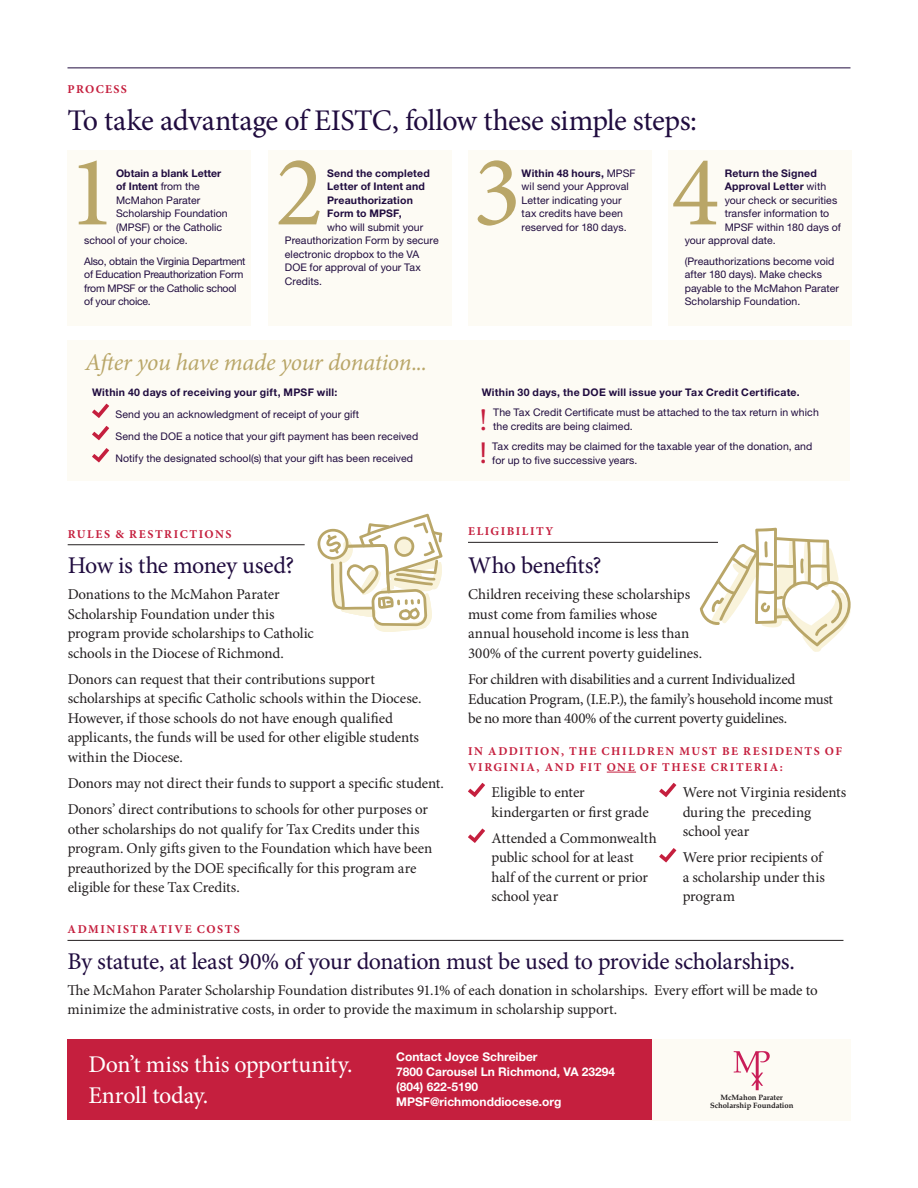
<style>
.page{position:relative;width:918px;height:1188px;background:#fff}
.page>*{position:absolute;margin:0;border:0;box-sizing:border-box;transform-origin:0 0}
.t1{font:100.8px "Minion Pro";color:#b9a668}
.Step{font:31.2px "Minion Pro";color:#c51f3e}
.Step-2{font:30.6px "Myriad Pro";color:#c51f3e}
.Headline{font:30px "Minion Pro";letter-spacing:-.02em;color:#200c3f}
.Headline-2{font:24px "Minion Pro";letter-spacing:-.015em;color:#200c3f}
.Headline-3{font:24px/31.5px "Minion Pro";letter-spacing:-.01em;color:#fff}
.t2{font:italic 24px "Minion Pro";letter-spacing:-.015em;color:#b9a668}
.Body{font:15px/19.5px "Minion Pro";letter-spacing:-.01em;color:#231f20}
.Red_subheads{font:700 12px/16.2px "Minion Pro";letter-spacing:.13em;color:#c51f3e}
.t3{font:700 12px "Helvetica Neue LT Std";color:#fff}
.Red_subheads-2{font:700 12px "Minion Pro";letter-spacing:.11em;color:#c51f3e}
.Step-3{font:10.5px/13.5px "Helvetica Neue LT Std";letter-spacing:.005em;color:#200c3f}
.Step-4{font:10.5px/13.5px "Helvetica Neue LT Std";letter-spacing:-.02em;color:#200c3f}
.Step_subhead{font:700 10.5px "Helvetica Neue LT Std";letter-spacing:.025em;color:#200c3f}
.Step-5{font:700 10.5px "Helvetica Neue LT Std";letter-spacing:.015em;color:#200c3f}
.Step_subhead-2{font:700 10.5px "Helvetica Neue LT Std";color:#200c3f}
.t4{font:700 7.8px/7.9px "Palatino";letter-spacing:-.01em;color:#231f20;text-align:center}
.s1{font-weight:400}
.s2{font-weight:700}
</style>
<div class="page">
<div style="left:650px;top:1039px;width:200px;height:81px;background:#fdfbf4"></div>
<hr style="left:468px;top:542px;width:250px;height:1px;background:#231f20">
<hr style="left:68px;top:544px;width:237px;height:1px;background:#231f20">
<div style="left:68px;top:150px;width:183px;height:176px;background:#fdfbf4"></div>
<div style="left:268px;top:150px;width:183px;height:176px;background:#fdfbf4"></div>
<div style="left:468px;top:150px;width:184px;height:176px;background:#fdfbf4"></div>
<div style="left:668px;top:150px;width:184px;height:176px;background:#fdfbf4"></div>
<div style="left:68px;top:340px;width:782px;height:141px;background:#fdfbf4"></div>
<div style="left:68px;top:1040px;width:584px;height:80px;background:#c51f3e"></div>
<svg style="left:92px;top:404px;width:17px;height:14px"></svg>
<svg style="left:92px;top:426px;width:17px;height:14px"></svg>
<svg style="left:92px;top:448px;width:17px;height:14px"></svg>
<svg style="left:376px;top:939px;width:468px;height:2px"></svg>
<svg style="left:734px;top:1051px;width:36px;height:39px"></svg>
<svg style="left:693px;top:527px;width:158px;height:125px"></svg>
<svg style="left:317px;top:513px;width:126px;height:119px"></svg>
<svg style="left:607px;top:772px;width:29px;height:1px"></svg>
<svg style="left:468px;top:783px;width:17px;height:14px"></svg>
<svg style="left:468px;top:829px;width:17px;height:14px"></svg>
<svg style="left:659px;top:783px;width:17px;height:14px"></svg>
<svg style="left:659px;top:848px;width:17px;height:14px"></svg>
<hr style="left:68px;top:68px;width:782px;height:1px;background:#200c3f">
<hr style="left:68px;top:940px;width:775px;height:1px;background:#231f20">
<p class="Red_subheads-2" style="left:68px;top:81px;width:61px">PROCESS</p>
<p class="Headline" style="left:68px;top:100px;width:631px">To take advantage of EISTC, follow these simple steps:</p>
<p class="t1" style="left:68px;top:125px;width:50px">1</p>
<p class="t1" style="left:275px;top:125px;width:50px">2</p>
<p class="t1" style="left:473px;top:125px;width:50px">3</p>
<p class="t1" style="left:671px;top:125px;width:50px">4</p>
<p class="Step_subhead-2" style="left:116px;top:167px;width:107px">Obtain a blank Letter</p>
<p class="Step_subhead-2" style="left:116px;top:180px;width:85px">of Intent <span class="s1">from the</span></p>
<p class="Step-3" style="left:116px;top:193px;width:86px">McMahon Parater</p>
<p class="Step-3" style="left:116px;top:207px;width:113px">Scholarship Foundation</p>
<p class="Step-3" style="left:116px;top:220px;width:107px">(MPSF) or the Catholic</p>
<p class="Step-3" style="left:84px;top:234px;width:105px">school of your choice.</p>
<p class="Step-4" style="left:84px;top:254px;width:163px">Also, obtain the Virginia Department of Education Preauthorization Form from MPSF or the Catholic school of your choice.</p>
<p class="Step-5" style="left:327px;top:167px;width:104px">Send the completed</p>
<p class="Step-5" style="left:327px;top:180px;width:99px">Letter of Intent and</p>
<p class="Step-5" style="left:327px;top:194px;width:87px">Preauthorization</p>
<p class="Step-5" style="left:327px;top:207px;width:76px">Form to MPSF,</p>
<p class="Step-3" style="left:327px;top:220px;width:98px">who will submit your</p>
<p class="Step-3" style="left:285px;top:234px;width:155px">Preauthorization Form by secure</p>
<p class="Step-3" style="left:285px;top:247px;width:136px">electronic dropbox to the VA</p>
<p class="Step-3" style="left:285px;top:261px;width:138px">DOE for approval of your Tax</p>
<p class="Step-3" style="left:285px;top:274px;width:39px">Credits.</p>
<p class="Step-3" style="left:522px;top:166px;width:116px"><span class="s2">Within 48 hours,</span> MPSF wil send your Approval<br>Letter indicating your tax credits have been reserved for 180 days.</p>
<p class="Step-5" style="left:725px;top:167px;width:94px">Return the Signed</p>
<p class="Step-5" style="left:725px;top:180px;width:103px">Approval Letter <span class="s1">with</span></p>
<p class="Step-3" style="left:725px;top:193px;width:114px">your check or securities</p>
<p class="Step-3" style="left:725px;top:207px;width:106px">transfer information to</p>
<p class="Step-3" style="left:725px;top:220px;width:118px">MPSF within 180 days of</p>
<p class="Step-3" style="left:685px;top:234px;width:93px">your approval date.</p>
<p class="Step-3" style="left:685px;top:254px;width:156px">(Preauthorizations become void after 180 days). Make checks payable to the McMahon Parater<br>Scholarship Foundation.</p>
<p class="t2" style="left:85px;top:346px;width:344px">After you have made your donation...</p>
<p class="Step_subhead" style="left:92px;top:386px;width:247px">Within 40 days of receiving your gift, MPSF will:</p>
<p class="Step-3" style="left:116px;top:407px;width:245px">Send you an acknowledgment of receipt of your gift</p>
<p class="Step-3" style="left:116px;top:430px;width:304px">Send the DOE a notice that your gift payment has been received</p>
<p class="Step-3" style="left:116px;top:452px;width:299px">Notify the designated school(s) that your gift has been received</p>
<p class="Red_subheads" style="left:68px;top:526px;width:165px">RULES &amp; RESTRICTIONS</p>
<p class="Headline-2" style="left:68px;top:549px;width:228px">How is the money used?</p>
<p class="Body" style="left:68px;top:585px;width:248px">Donations to the McMahon Parater Scholarship Foundation under this program provide scholarships to Catholic schools in the Diocese of Richmond.</p>
<p class="Body" style="left:68px;top:669px;width:355px">Donors can request that their contributions support scholarships at specific Catholic schools within the Diocese.<br>However, if those schools do not have enough qualified applicants, the funds will be used for other eligible students within the Diocese.</p>
<p class="Body" style="left:68px;top:774px;width:378px">Donors may not direct their funds to support a specific student.</p>
<p class="Body" style="left:68px;top:800px;width:366px">Donors’ direct contributions to schools for other purposes or other scholarships do not qualify for Tax Credits under this program. Only gifts given to the Foundation which have been preauthorized by the DOE specifically for this program are eligible for these Tax Credits.</p>
<p class="Step_subhead" style="left:482px;top:386px;width:320px">Within 30 days, the DOE will issue your Tax Credit Certificate.</p>
<p class="Step" style="left:479px;top:399px;width:10px">!</p>
<p class="Step-3" style="left:493px;top:405px;width:327px">The Tax Credit Certificate must be attached to the tax return in which the credits are being claimed.</p>
<p class="Step-2" style="left:480px;top:434px;width:9px">!</p>
<p class="Step-3" style="left:492px;top:439px;width:322px;line-height:14.4px">Tax credits may be claimed for the taxable year of the donation, and for up to five successive years.</p>
<p class="Red_subheads" style="left:468px;top:523px;width:87px">ELIGIBILITY</p>
<p class="Headline-2" style="left:468px;top:549px;width:135px">Who benefits?</p>
<p class="Body" style="left:468px;top:585px;width:236px">Children receiving these scholarships must come from families whose annual household income is less than 300% of the current poverty guidelines.</p>
<p class="Body" style="left:468px;top:670px;width:367px">For children with disabilities and a current Individualized<br>Education Program, (I.E.P.), the family’s household income must be no more than 400% of the current poverty guidelines.</p>
<p class="Red_subheads" style="left:468px;top:743px;width:376px">IN ADDITION, THE CHILDREN MUST BE RESIDENTS OF<br>VIRGINIA, AND FIT ONE OF THESE CRITERIA:</p>
<p class="Body" style="left:491px;top:783px;width:159px">Eligible to enter kindergarten or first grade</p>
<p class="Body" style="left:491px;top:828px;width:167px">Attended a Commonwealth public school for at least half of the current or prior school year</p>
<p class="Body" style="left:683px;top:783px;width:165px">Were not Virginia residents during the preceding school year</p>
<p class="Body" style="left:683px;top:848px;width:144px">Were prior recipients of a scholarship under this program</p>
<p class="Red_subheads" style="left:68px;top:921px;width:174px">ADMINISTRATIVE COSTS</p>
<p class="Headline-2" style="left:68px;top:945px;width:729px">By statute, at least 90% of your donation must be used to provide scholarships.</p>
<p class="Body" style="left:68px;top:980px;width:752px">The McMahon Parater Scholarship Foundation distributes 91.1% of each donation in scholarships. Every effort will be made to minimize the administrative costs, in order to provide the maximum in scholarship support.</p>
<p class="Headline-3" style="left:88px;top:1048px;width:266px">Don’t miss this opportunity.<br>Enroll today.</p>
<p class="t3" style="left:396px;top:1050px;width:143px">Contact Joyce Schreiber</p>
<p class="t3" style="left:396px;top:1065px;width:221px">7800 Carousel Ln Richmond, VA 23294</p>
<p class="t3" style="left:396px;top:1080px;width:84px">(804) 622-5190</p>
<p class="t3" style="left:396px;top:1095px;width:167px">MPSF@richmonddiocese.org</p>
<p class="t4" style="left:710px;top:1093px;width:85px">McMahon Parater<br>Scholarship Foundation</p>
</div>
